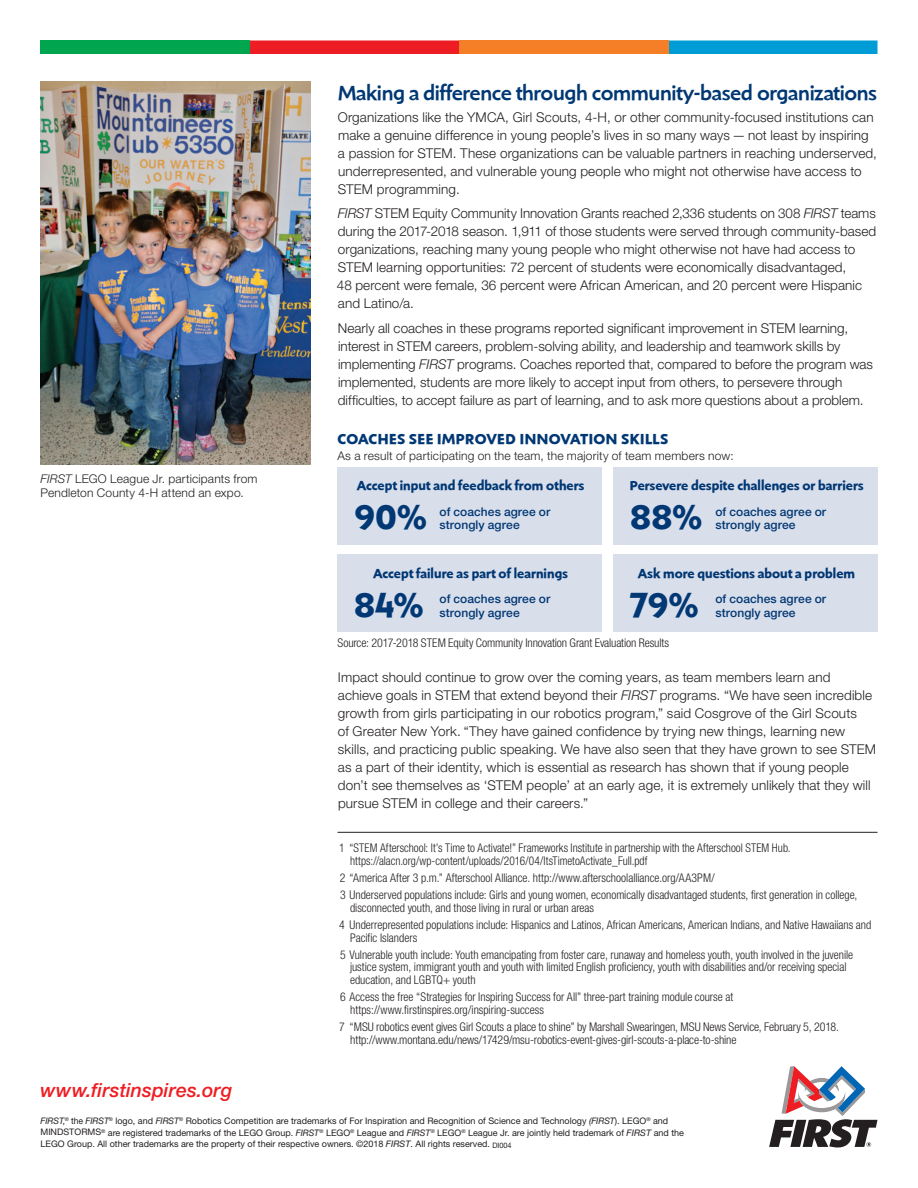
<style>
.page{position:relative;width:918px;height:1188px;background:#fff}
.page>*{position:absolute;margin:0;border:0;box-sizing:border-box;transform-origin:0 0}
.t1{font:700 36px "Shinn RR";color:#013874}
.t2{font:500 21px "Shinn RR";letter-spacing:-.015em;color:#013874}
.t3{font:italic 500 19.5px "Helvetica Neue";letter-spacing:.005em;color:#ee1d23}
.t4{font:700 15px "Shinn RR";letter-spacing:.04em;color:#013874}
.t5{font:300 13.5px/18px "Helvetica Neue";letter-spacing:.005em;color:#231f20}
.t6{font:700 13.5px "Shinn RR";letter-spacing:.005em;color:#013874}
.t7{font:300 condensed 12px/12.8px "Helvetica Neue";color:#231f20}
.t8{font:300 12px/13.5px "Helvetica Neue";letter-spacing:.015em;color:#231f20}
.t9{font:500 12px/13.5px "Helvetica Neue";letter-spacing:.005em;color:#013874}
.t10{font:9px/12px "Helvetica Neue";color:#231f20}
.s1{font-style:italic}
.s2{font-size:7.5px}
</style>
<div class="page">
<hr style="left:338px;top:832px;width:540px;height:1px;background:#231f20">
<div style="left:338px;top:467px;width:264px;height:77px;background:#d9deeb"></div>
<div style="left:338px;top:554px;width:264px;height:78px;background:#d9deeb"></div>
<div style="left:613px;top:467px;width:265px;height:77px;background:#d9deeb"></div>
<div style="left:613px;top:554px;width:265px;height:78px;background:#d9deeb"></div>
<svg style="left:668px;top:40px;width:210px;height:14px;background:#0a9fd6"></svg>
<div style="left:459px;top:40px;width:209px;height:14px;background:#f47f26"></div>
<div style="left:250px;top:40px;width:209px;height:14px;background:#ee1d23"></div>
<div style="left:40px;top:40px;width:210px;height:14px;background:#00a54f"></div>
<svg style="left:769px;top:1066px;width:109px;height:81px"></svg>
<img style="left:41px;top:81px;width:269px;height:384px">
<h2 class="t2" style="left:338px;top:81px;width:540px">Making a difference through community-based organizations</h2>
<p class="t5" style="left:338px;top:108px;width:541px">Organizations like the YMCA, Girl Scouts, 4-H, or other community-focused institutions can make a genuine difference in young people’s lives in so many ways — not least by inspiring a passion for STEM. These organizations can be valuable partners in reaching underserved, underrepresented, and vulnerable young people who might not otherwise have access to STEM programming.</p>
<p class="t5" style="left:337px;top:204px;width:541px"><span class="s1">FIRST</span> STEM Equity Community Innovation Grants reached 2,336 students on 308 <span class="s1">FIRST</span> teams during the 2017-2018 season. 1,911 of those students were served through community-based organizations, reaching many young people who might otherwise not have had access to STEM learning opportunities: 72 percent of students were economically disadvantaged,<br>48 percent were female, 36 percent were African American, and 20 percent were Hispanic and Latino/a.</p>
<p class="t5" style="left:338px;top:319px;width:537px">Nearly all coaches in these programs reported significant improvement in STEM learning, interest in STEM careers, problem-solving ability, and leadership and teamwork skills by implementing <span class="s1">FIRST</span> programs. Coaches reported that, compared to before the program was implemented, students are more likely to accept input from others, to persevere through difficulties, to accept failure as part of learning, and to ask more questions about a problem.</p>
<p class="t4" style="left:338px;top:430px;width:332px">COACHES SEE IMPROVED INNOVATION SKILLS</p>
<p class="t8" style="left:40px;top:472px;width:219px"><span class="s1">FIRST</span> LEGO League Jr. participants from<br>Pendleton County 4-H attend an expo.</p>
<h3 class="t3" style="left:40px;top:1078px;width:193px">www.firstinspires.org</h3>
<p class="t8" style="left:338px;top:448px;width:398px">As a result of participating on the team, the majority of team members now:</p>
<p class="t6" style="left:357px;top:478px;width:229px">Accept input and feedback from others</p>
<p class="t6" style="left:630px;top:478px;width:235px">Persevere despite challenges or barriers</p>
<h1 class="t1" style="left:354px;top:496px;width:75px">90%</h1>
<p class="t9" style="left:440px;top:505px;width:112px">of coaches agree or strongly agree</p>
<h1 class="t1" style="left:630px;top:496px;width:74px">88%</h1>
<p class="t9" style="left:716px;top:505px;width:112px">of coaches agree or strongly agree</p>
<p class="t6" style="left:374px;top:565px;width:196px">Accept failure as part of learnings</p>
<p class="t6" style="left:638px;top:565px;width:218px">Ask more questions about a problem</p>
<h1 class="t1" style="left:354px;top:583px;width:71px">84%</h1>
<p class="t9" style="left:440px;top:592px;width:112px">of coaches agree or strongly agree</p>
<h1 class="t1" style="left:630px;top:583px;width:70px">79%</h1>
<p class="t9" style="left:716px;top:592px;width:112px">of coaches agree or strongly agree</p>
<p class="t7" style="left:338px;top:636px;width:333px">Source: 2017-2018 STEM Equity Community Innovation Grant Evaluation Results</p>
<p class="t5" style="left:338px;top:668px;width:540px">Impact should continue to grow over the coming years, as team members learn and achieve goals in STEM that extend beyond their <span class="s1">FIRST</span> programs. “We have seen incredible growth from girls participating in our robotics program,” said Cosgrove of the Girl Scouts<br>of Greater New York. “They have gained confidence by trying new things, learning new skills, and practicing public speaking. We have also seen that they have grown to see STEM as a part of their identity, which is essential as research has shown that if young people don’t see themselves as ‘STEM people’ at an early age, it is extremely unlikely that they will pursue STEM in college and their careers.”</p>
<p class="t7" style="left:350px;top:841px;width:442px;text-indent:-11px">1 “STEM Afterschool: It’s Time to Activate!” Frameworks Institute in partnership with the Afterschool STEM Hub. https://alacn.org/wp-content/uploads/2016/04/ItsTimetoActivate_Full.pdf</p>
<p class="t7" style="left:340px;top:869px;width:519px;line-height:17.1px">2 “America After 3 p.m.” Afterschool Alliance. http://www.afterschoolalliance.org/AA3PM/<br>3 Underserved populations include: Girls and young women, economically disadvantaged students, first generation in college,</p>
<p class="t7" style="left:339px;top:899px;width:534px;line-height:17.1px;text-indent:11px">disconnected youth, and those living in rural or urban areas<br>4 Underrepresented populations include: Hispanics and Latinos, African Americans, American Indians, and Native Hawaiians and</p>
<p class="t7" style="left:340px;top:929px;width:515px;line-height:17.1px;text-indent:10px">Pacific Islanders<br>5 Vulnerable youth include: Youth emancipating from foster care, runaway and homeless youth, youth involved in the juvenile</p>
<p class="t7" style="left:350px;top:961px;width:498px">justice system, immigrant youth and youth with limited English proficiency, youth with disabilities and/or receiving special education, and LGBTQ+ youth</p>
<p class="t7" style="left:350px;top:991px;width:385px;text-indent:-10px">6 Access the free “Strategies for Inspiring Success for All” three-part training module course at https://www.firstinspires.org/inspiring-success</p>
<p class="t7" style="left:350px;top:1020px;width:490px;text-indent:-11px">7 “MSU robotics event gives Girl Scouts a place to shine” by Marshall Swearingen, MSU News Service, February 5, 2018. http://www.montana.edu/news/17429/msu-robotics-event-gives-girl-scouts-a-place-to-shine</p>
<p class="t10" style="left:40px;top:1114px;width:645px"><span class="s1">FIRST,</span><sup>®</sup> the <span class="s1">FIRST</span><sup>®</sup> logo, and <span class="s1">FIRST</span><sup>®</sup> Robotics Competition are trademarks of For Inspiration and Recognition of Science and Technology <span class="s1">(FIRST</span>). LEGO<sup>®</sup> and<br>MINDSTORMS<sup>®</sup> are registered trademarks of the LEGO Group. <span class="s1">FIRST</span><sup>®</sup> LEGO<sup>®</sup> League and <span class="s1">FIRST</span><sup>®</sup> LEGO<sup>®</sup> League Jr. are jointly held trademark of <span class="s1">FIRST</span> and the<br>LEGO Group. All other trademarks are the property of their respective owners. ©2018 <span class="s1">FIRST</span>. All rights reserved. <span class="s2">DI004</span></p>
</div>
